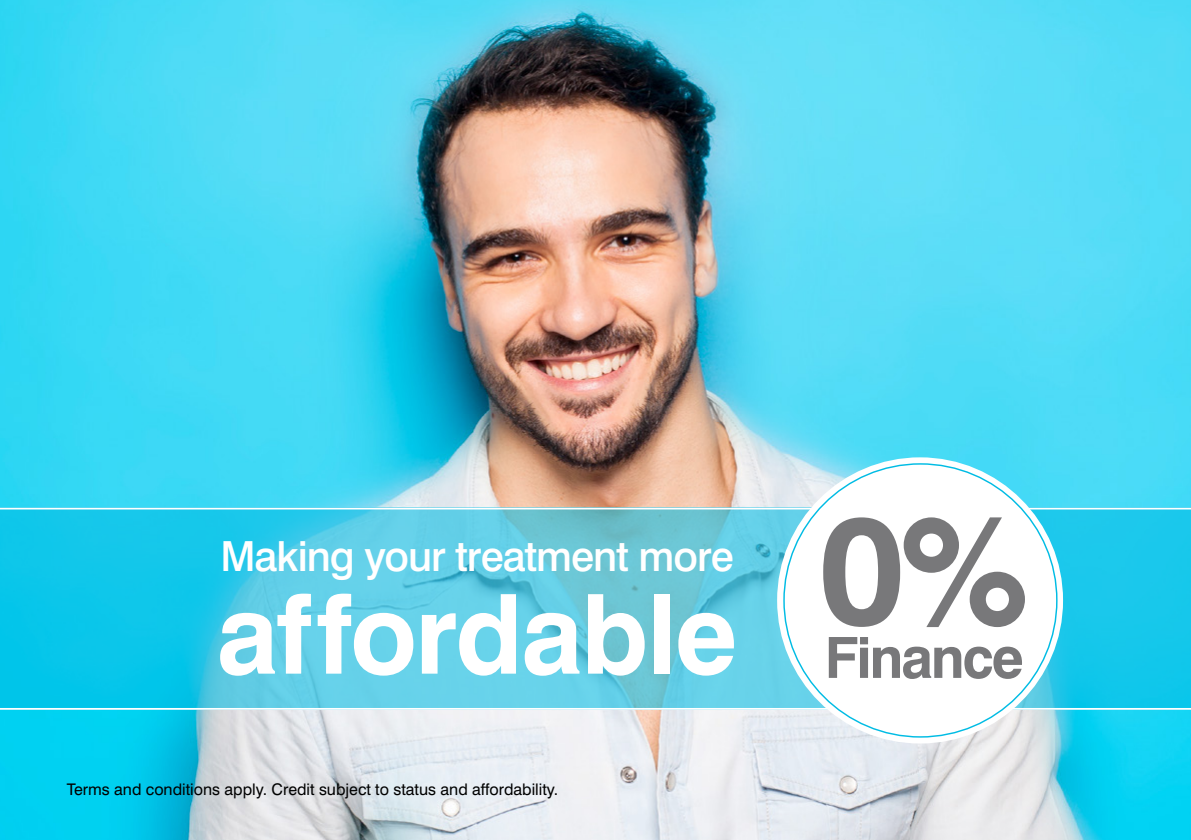
<style>
.page{position:relative;width:1191px;height:840px;background:#fff}
.page>*{position:absolute;margin:0;border:0;box-sizing:border-box;transform-origin:0 0}
.t1{font:700 152.4px "Swiss 721 BT";color:#78787a}
.t2{font:700 110.4px "Swiss 721 BT";letter-spacing:-.02em;color:#fff}
.t3{font:700 56.8px "Swiss 721 BT";letter-spacing:-.04em;color:#78787a}
.t4{font:500 41.4px "Swiss 721 BT";letter-spacing:-.025em;color:#fff}
.t5{font:16px "Swiss 721 BT";color:#000}
</style>
<div class="page">
<img style="left:0;top:0;width:1191px;height:839px">
<svg style="left:0;top:509px;width:1191px;height:198px;background:#43cae5"></svg>
<hr style="left:0;top:507px;width:1191px;height:2px;background:#fff">
<hr style="left:0;top:707px;width:1191px;height:2px;background:#fff">
<div style="left:777px;top:457px;width:286px;height:286px;background:#fff;border-radius:50%"></div>
<h3 class="t4" style="left:220px;top:531px;width:515px">Making your treatment more</h3>
<h2 class="t2" style="left:216px;top:566px;width:522px">affordable</h2>
<p class="t5" style="left:67px;top:779px;width:493px">Terms and conditions apply. Credit subject to status and affordability.</p>
<h1 class="t1" style="left:818px;top:476px;width:213px">0%</h1>
<h3 class="t3" style="left:824px;top:622px;width:201px">Finance</h3>
</div>
